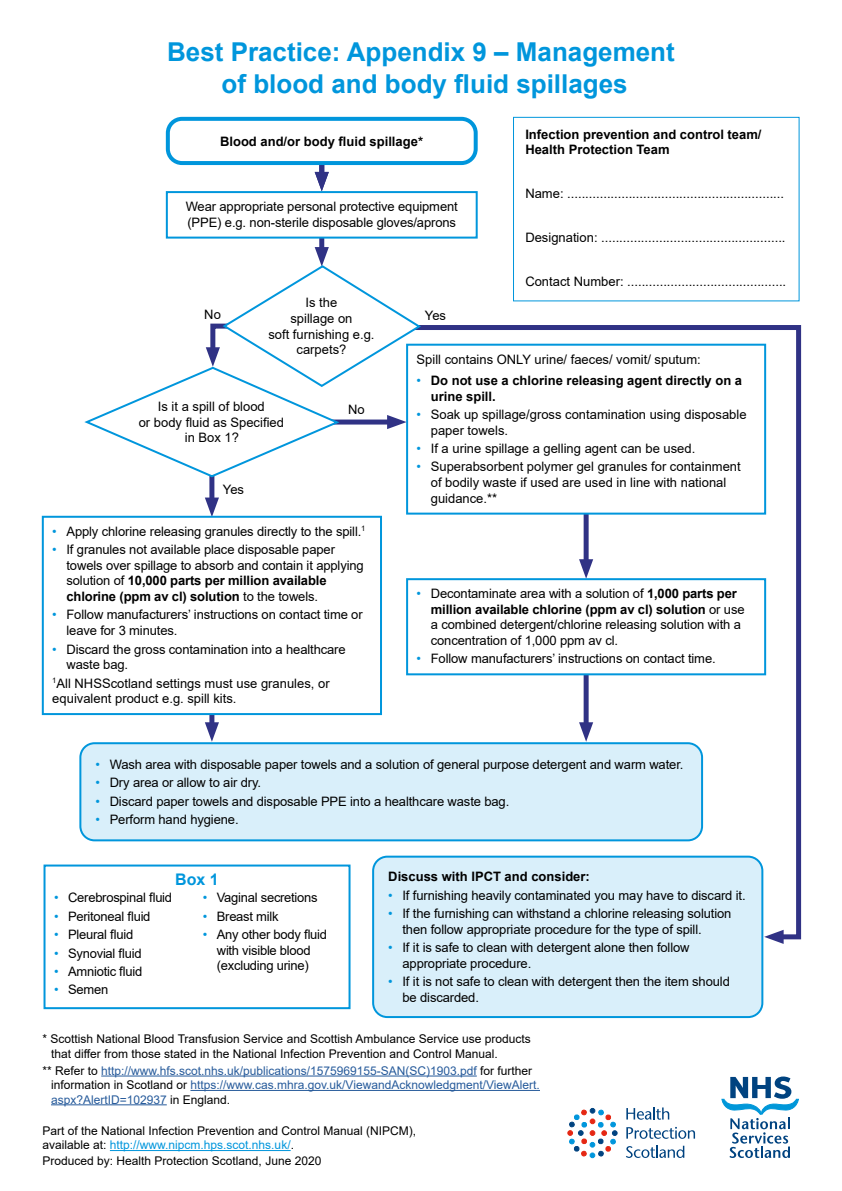
<style>
.page{position:relative;width:842px;height:1191px;background:#fff}
.page>*{position:absolute;margin:0;border:0;box-sizing:border-box;transform-origin:0 0}
.heading_1{font:700 26px/31.2px "Arial";color:#0096dc;text-align:center}
.heading_1-2{font:700 16px "Arial";color:#0096dc}
.body_text{font:13px/15.6px "Arial";letter-spacing:-.01em;color:#000}
.body_text-2{font:700 13px/15.6px "Arial";color:#000}
.t1{font:12px/14.4px "Arial";color:#000}
.t2{font:12px/14.4px "Arial";color:#275b9b}
.s1{color:#0096dc}
.s2{font-weight:700}
.s3{font-weight:400;color:#0096dc}
.s4{color:#000}
</style>
<div class="page">
<svg style="left:386px;top:325px;width:416px;height:617px"></svg>
<svg style="left:764px;top:929px;width:20px;height:15px"></svg>
<div style="left:209px;top:451px;width:5px;height:55px;background:#303285"></div>
<svg style="left:205px;top:497px;width:14px;height:19px"></svg>
<div style="left:319px;top:125px;width:5px;height:55px;background:#303285"></div>
<svg style="left:315px;top:172px;width:14px;height:19px"></svg>
<div style="left:319px;top:201px;width:5px;height:54px;background:#303285"></div>
<div style="left:209px;top:620px;width:5px;height:110px;background:#303285"></div>
<svg style="left:205px;top:722px;width:14px;height:19px"></svg>
<div style="left:584px;top:641px;width:5px;height:89px;background:#303285"></div>
<svg style="left:579px;top:722px;width:14px;height:19px"></svg>
<div style="left:513px;top:117px;width:286px;height:184px;border:1px solid #0096dc"></div>
<div style="left:168px;top:119px;width:308px;height:44px;background:#fff;border-radius:14px"></div>
<div style="left:166px;top:117px;width:312px;height:48px;border:4px solid #0096dc;border-radius:14px"></div>
<div style="left:167px;top:192px;width:310px;height:46px;background:#fff"></div>
<div style="left:166px;top:191px;width:312px;height:48px;border:2px solid #0096dc"></div>
<div style="left:373px;top:856px;width:389px;height:161px;background:#d9effa;border-radius:14px"></div>
<div style="left:372px;top:855px;width:391px;height:163px;border:2px solid #0096dc;border-radius:14px"></div>
<svg style="left:84px;top:247px;width:339px;height:231px"></svg>
<div style="left:407px;top:345px;width:358px;height:168px;background:#fff"></div>
<div style="left:406px;top:344px;width:360px;height:170px;border:2px solid #0096dc"></div>
<div style="left:407px;top:579px;width:358px;height:95px;background:#fff"></div>
<div style="left:406px;top:578px;width:360px;height:97px;border:2px solid #0096dc"></div>
<div style="left:43px;top:517px;width:338px;height:197px;background:#fff"></div>
<div style="left:42px;top:516px;width:340px;height:199px;border:2px solid #0096dc"></div>
<div style="left:80px;top:743px;width:622px;height:97px;background:#d9effa;border-radius:14px"></div>
<div style="left:79px;top:742px;width:624px;height:99px;border:2px solid #0096dc;border-radius:14px"></div>
<div style="left:44px;top:864px;width:306px;height:145px;border:2px solid #0096dc"></div>
<hr style="left:101px;top:1075px;width:376px;height:1px;background:#275b9b">
<hr style="left:190px;top:1090px;width:350px;height:1px;background:#275b9b">
<hr style="left:51px;top:1104px;width:116px;height:1px;background:#275b9b">
<hr style="left:110px;top:1150px;width:181px;height:1px;background:#0096dc">
<svg style="left:568px;top:1108px;width:49px;height:49px"></svg>
<svg style="left:626px;top:1107px;width:43px;height:12px"></svg>
<svg style="left:626px;top:1126px;width:69px;height:12px"></svg>
<svg style="left:626px;top:1145px;width:58px;height:13px"></svg>
<svg style="left:721px;top:1076px;width:78px;height:82px"></svg>
<h1 class="heading_1" style="left:167px;top:37px;width:509px">Best Practice: Appendix 9 – Management of blood and body fluid spillages</h1>
<p class="body_text-2" style="left:525px;top:126px;width:238px">Infection prevention and control team/<br>Health Protection Team</p>
<p class="body_text" style="left:525px;top:186px;width:260px">Name: ............................................................</p>
<p class="body_text" style="left:525px;top:230px;width:262px">Designation: ...................................................</p>
<p class="body_text" style="left:525px;top:274px;width:262px">Contact Number: ............................................</p>
<p class="body_text-2" style="left:220px;top:133px;width:204px">Blood and/or body fluid spillage*</p>
<p class="body_text" style="left:186px;top:199px;width:274px">Wear appropriate personal protective equipment (PPE) e.g. non-sterile disposable gloves/aprons</p>
<p class="body_text" style="left:204px;top:306px;width:18px">No</p>
<p class="body_text" style="left:268px;top:295px;width:108px;text-align:center">Is the<br>spillage on<br>soft furnishing e.g. carpets?</p>
<p class="body_text" style="left:139px;top:399px;width:147px;text-align:center">Is it a spill of blood<br>or body fluid as Specified in Box 1?</p>
<p class="body_text" style="left:348px;top:401px;width:18px">No</p>
<p class="body_text" style="left:223px;top:482px;width:23px">Yes</p>
<p class="body_text" style="left:52px;top:523px;width:315px"><span class="s1">•</span> Apply chlorine releasing granules directly to the spill.<sup>1</sup></p>
<p class="body_text" style="left:66px;top:542px;width:299px;text-indent:-14px"><span class="s1">•</span> If granules not available place disposable paper towels over spillage to absorb and contain it applying solution of <span class="s2">10,000 parts per million available chlorine (ppm av cl) solution</span> to the towels.</p>
<p class="body_text" style="left:66px;top:607px;width:298px;text-indent:-14px"><span class="s1">•</span> Follow manufacturers’ instructions on contact time or leave for 3 minutes.</p>
<p class="body_text" style="left:66px;top:641px;width:281px;text-indent:-14px"><span class="s1">•</span> Discard the gross contamination into a healthcare waste bag.</p>
<p class="body_text" style="left:52px;top:675px;width:279px"><sup>1</sup>All NHSScotland settings must use granules, or equivalent product e.g. spill kits.</p>
<p class="body_text" style="left:425px;top:307px;width:23px">Yes</p>
<p class="body_text" style="left:417px;top:351px;width:286px">Spill contains ONLY urine/ faeces/ vomit/ sputum:</p>
<p class="body_text-2" style="left:431px;top:373px;width:313px;text-indent:-14px"><span class="s3">•</span> Do not use a chlorine releasing agent directly on a urine spill.</p>
<p class="body_text" style="left:431px;top:406px;width:317px;text-indent:-14px"><span class="s1">•</span> Soak up spillage/gross contamination using disposable paper towels.</p>
<p class="body_text" style="left:417px;top:440px;width:280px"><span class="s1">•</span> If a urine spillage a gelling agent can be used.</p>
<p class="body_text" style="left:431px;top:459px;width:311px;text-indent:-14px"><span class="s1">•</span> Superabsorbent polymer gel granules for containment of bodily waste if used are used in line with national guidance.**</p>
<p class="body_text" style="left:431px;top:585px;width:315px;text-indent:-14px"><span class="s1">•</span> Decontaminate area with a solution of <span class="s2">1,000 parts per million available chlorine (ppm av cl) solution</span> or use a combined detergent/chlorine releasing solution with a concentration of 1,000 ppm av cl.</p>
<p class="body_text" style="left:417px;top:651px;width:301px"><span class="s1">•</span> Follow manufacturers’ instructions on contact time.</p>
<p class="body_text" style="left:96px;top:756px;width:589px"><span class="s1">•</span> Wash area with disposable paper towels and a solution of general purpose detergent and warm water.</p>
<p class="body_text" style="left:96px;top:775px;width:167px"><span class="s1">•</span> Dry area or allow to air dry.</p>
<p class="body_text" style="left:96px;top:793px;width:415px"><span class="s1">•</span> Discard paper towels and disposable PPE into a healthcare waste bag.</p>
<p class="body_text" style="left:96px;top:811px;width:145px"><span class="s1">•</span> Perform hand hygiene.</p>
<h1 class="heading_1-2" style="left:175px;top:867px;width:45px">Box 1</h1>
<p class="body_text" style="left:54px;top:889px;width:120px"><span class="s1">•</span> Cerebrospinal fluid</p>
<p class="body_text" style="left:54px;top:908px;width:98px"><span class="s1">•</span> Peritoneal fluid</p>
<p class="body_text" style="left:54px;top:926px;width:81px"><span class="s1">•</span> Pleural fluid</p>
<p class="body_text" style="left:54px;top:945px;width:89px"><span class="s1">•</span> Synovial fluid</p>
<p class="body_text" style="left:54px;top:963px;width:90px"><span class="s1">•</span> Amniotic fluid</p>
<p class="body_text" style="left:54px;top:982px;width:56px"><span class="s1">•</span> Semen</p>
<p class="body_text" style="left:203px;top:889px;width:116px"><span class="s1">•</span> Vaginal secretions</p>
<p class="body_text" style="left:203px;top:908px;width:77px"><span class="s1">•</span> Breast milk</p>
<p class="body_text" style="left:203px;top:926px;width:126px;text-align:center"><span class="s1">•</span> Any other body fluid with visible blood (excluding urine)</p>
<p class="body_text-2" style="left:388px;top:869px;width:203px">Discuss with IPCT and consider:</p>
<p class="body_text" style="left:388px;top:887px;width:359px"><span class="s1">•</span> If furnishing heavily contaminated you may have to discard it.</p>
<p class="body_text" style="left:402px;top:905px;width:330px;text-indent:-14px"><span class="s1">•</span> If the furnishing can withstand a chlorine releasing solution then follow appropriate procedure for the type of spill.</p>
<p class="body_text" style="left:402px;top:939px;width:289px;text-indent:-14px"><span class="s1">•</span> If it is safe to clean with detergent alone then follow appropriate procedure.</p>
<p class="body_text" style="left:402px;top:973px;width:329px;text-indent:-14px"><span class="s1">•</span> If it is not safe to clean with detergent then the item should be discarded.</p>
<p class="t1" style="left:51px;top:1031px;width:481px;text-indent:-9px">* Scottish National Blood Transfusion Service and Scottish Ambulance Service use products that differ from those stated in the National Infection Prevention and Control Manual.</p>
<p class="t2" style="left:51px;top:1063px;width:490px;text-indent:-9px"><span class="s4">** Refer to</span> http://www.hfs.scot.nhs.uk/publications/1575969155-SAN(SC)1903.pdf <span class="s4">for further information in Scotland or</span> https://www.cas.mhra.gov.uk/ViewandAcknowledgment/ViewAlert. aspx?AlertID=102937 <span class="s4">in England.</span></p>
<p class="t1" style="left:43px;top:1123px;width:375px">Part of the National Infection Prevention and Control Manual (NIPCM), available at: <span class="s1">http://www.nipcm.hps.scot.nhs.uk/</span>.</p>
<p class="t1" style="left:43px;top:1153px;width:280px">Produced by: Health Protection Scotland, June 2020</p>
</div>
